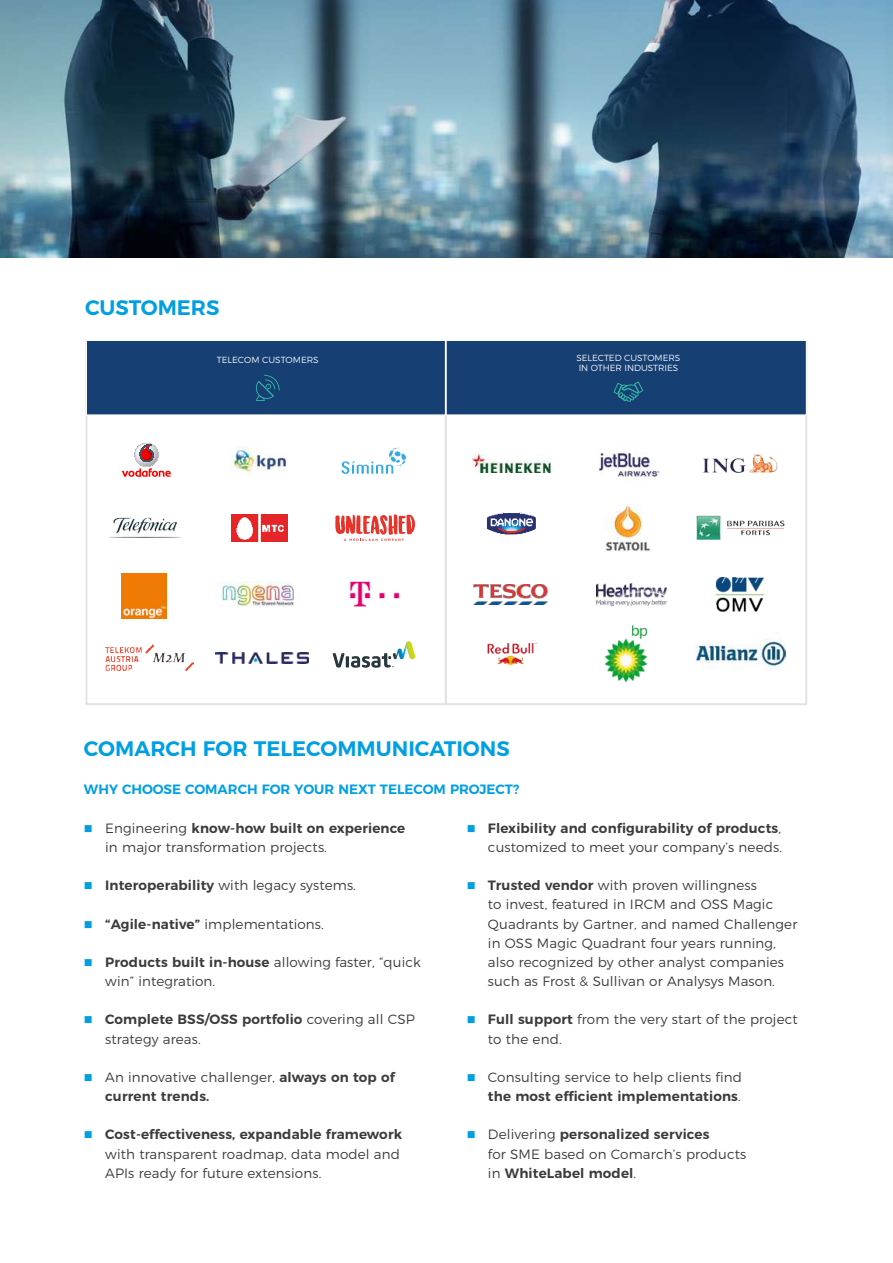
<style>
.page{position:relative;width:893px;height:1263px;background:#fff}
.page>*{position:absolute;margin:0;border:0;box-sizing:border-box;transform-origin:0 0}
.t1{font:600 21px "Montserrat";color:#009fe3}
.t2{font:300 13.5px/19.2px "Montserrat";letter-spacing:.01em;color:#3c3c3b}
.t3{font:600 13.5px/19.2px "Montserrat";letter-spacing:.01em;color:#3c3c3b}
.t4{font:600 13.5px "Montserrat";color:#009fe3}
.t5{font:300 8.85px/10.6px "Montserrat";letter-spacing:-.005em;color:#f6f6f6}
.s1{color:#009fe3}
.s2{font-weight:600}
.s3{font-weight:300}
</style>
<div class="page">
<div style="left:86px;top:340px;width:361px;height:365px;border:2px solid #dfe3e6"></div>
<div style="left:86px;top:340px;width:720px;height:75px;background:#163f74"></div>
<div style="left:86px;top:340px;width:720px;height:75px;border:1px solid #fff"></div>
<img style="left:472px;top:455px;width:79px;height:18px">
<svg style="left:255px;top:375px;width:25px;height:26px"></svg>
<img style="left:230px;top:446px;width:57px;height:26px">
<img style="left:105px;top:645px;width:88px;height:26px">
<svg style="left:613px;top:381px;width:31px;height:21px"></svg>
<img style="left:696px;top:638px;width:89px;height:32px">
<img style="left:696px;top:515px;width:89px;height:25px">
<hr style="left:445px;top:340px;width:2px;height:75px;background:#fff">
<img style="left:121px;top:573px;width:46px;height:45px">
<img style="left:231px;top:514px;width:56px;height:27px">
<img style="left:341px;top:447px;width:64px;height:27px">
<img style="left:219px;top:582px;width:75px;height:25px">
<div style="left:135px;top:443px;width:23px;height:23px;border:1px solid #aba9ab;border-radius:50%"></div>
<svg style="left:122px;top:444px;width:49px;height:33px"></svg>
<img style="left:349px;top:581px;width:51px;height:26px">
<img style="left:599px;top:450px;width:62px;height:27px">
<img style="left:703px;top:454px;width:74px;height:19px">
<img style="left:604px;top:505px;width:46px;height:46px">
<img style="left:596px;top:584px;width:71px;height:21px">
<img style="left:715px;top:576px;width:49px;height:36px">
<img style="left:604px;top:625px;width:44px;height:57px">
<img style="left:487px;top:642px;width:50px;height:24px">
<img style="left:474px;top:584px;width:73px;height:20px">
<img style="left:108px;top:517px;width:74px;height:21px">
<img style="left:486px;top:512px;width:50px;height:23px">
<img style="left:216px;top:652px;width:92px;height:11px">
<svg style="left:335px;top:514px;width:80px;height:27px"></svg>
<svg style="left:333px;top:641px;width:82px;height:27px"></svg>
<img style="left:0;top:0;width:893px;height:258px">
<h1 class="t1" style="left:85px;top:291px;width:136px">CUSTOMERS</h1>
<p class="t5" style="left:217px;top:354px;width:103px">TELECOM CUSTOMERS</p>
<p class="t5" style="left:577px;top:351px;width:105px">SELECTED CUSTOMERS<br>IN OTHER INDUSTRIES</p>
<h1 class="t1" style="left:84px;top:731px;width:427px">COMARCH FOR TELECOMMUNICATIONS</h1>
<p class="t4" style="left:84px;top:778px;width:437px">WHY CHOOSE COMARCH FOR YOUR NEXT TELECOM PROJECT?</p>
<p class="t2" style="left:105px;top:817px;width:302px;text-indent:-21px"><span class="s1">■</span> Engineering <span class="s2">know-how built on experience </span>in major transformation projects.</p>
<p class="t2" style="left:84px;top:875px;width:273px"><span class="s1">■</span> <span class="s2">Interoperability</span> with legacy systems.</p>
<p class="t2" style="left:84px;top:913px;width:241px"><span class="s1">■</span> <span class="s2">“Agile-native”</span> implementations.</p>
<p class="t2" style="left:105px;top:951px;width:317px;text-indent:-21px"><span class="s1">■</span> <span class="s2">Products built in-house</span> allowing faster, “quick win” integration.</p>
<p class="t2" style="left:105px;top:1009px;width:311px;text-indent:-21px"><span class="s1">■</span> <span class="s2">Complete BSS/OSS portfolio</span> covering all CSP strategy areas.</p>
<p class="t3" style="left:105px;top:1066px;width:291px;text-indent:-21px"><span class="s1">■</span> <span class="s3">An innovative challenger,</span> always on top of current trends.</p>
<p class="t2" style="left:105px;top:1124px;width:298px;text-indent:-21px"><span class="s1">■</span> <span class="s2">Cost-effectiveness, expandable framework </span>with transparent roadmap, data model and<br>APIs ready for future extensions.</p>
<p class="t3" style="left:467px;top:817px;width:317px;text-align:right"><span class="s1">■</span> Flexibility and configurability of products<span class="s3">, customized to meet your company’s needs.</span></p>
<p class="t2" style="left:488px;top:875px;width:311px;text-indent:-21px"><span class="s1">■</span> <span class="s2">Trusted vendor</span> with proven willingness<br>to invest, featured in IRCM and OSS Magic Quadrants by Gartner, and named Challenger in OSS Magic Quadrant four years running, also recognized by other analyst companies such as Frost &amp; Sullivan or Analysys Mason.</p>
<p class="t2" style="left:488px;top:1009px;width:311px;text-indent:-21px"><span class="s1">■</span> <span class="s2">Full support</span> from the very start of the project to the end.</p>
<p class="t2" style="left:467px;top:1066px;width:277px;text-align:right"><span class="s1">■</span> Consulting service to help clients find <span class="s2">the most efficient implementations</span>.</p>
<p class="t2" style="left:488px;top:1124px;width:260px;text-indent:-21px"><span class="s1">■</span> Delivering <span class="s2">personalized services<br></span>for SME based on Comarch’s products in <span class="s2">WhiteLabel model</span>.</p>
</div>
